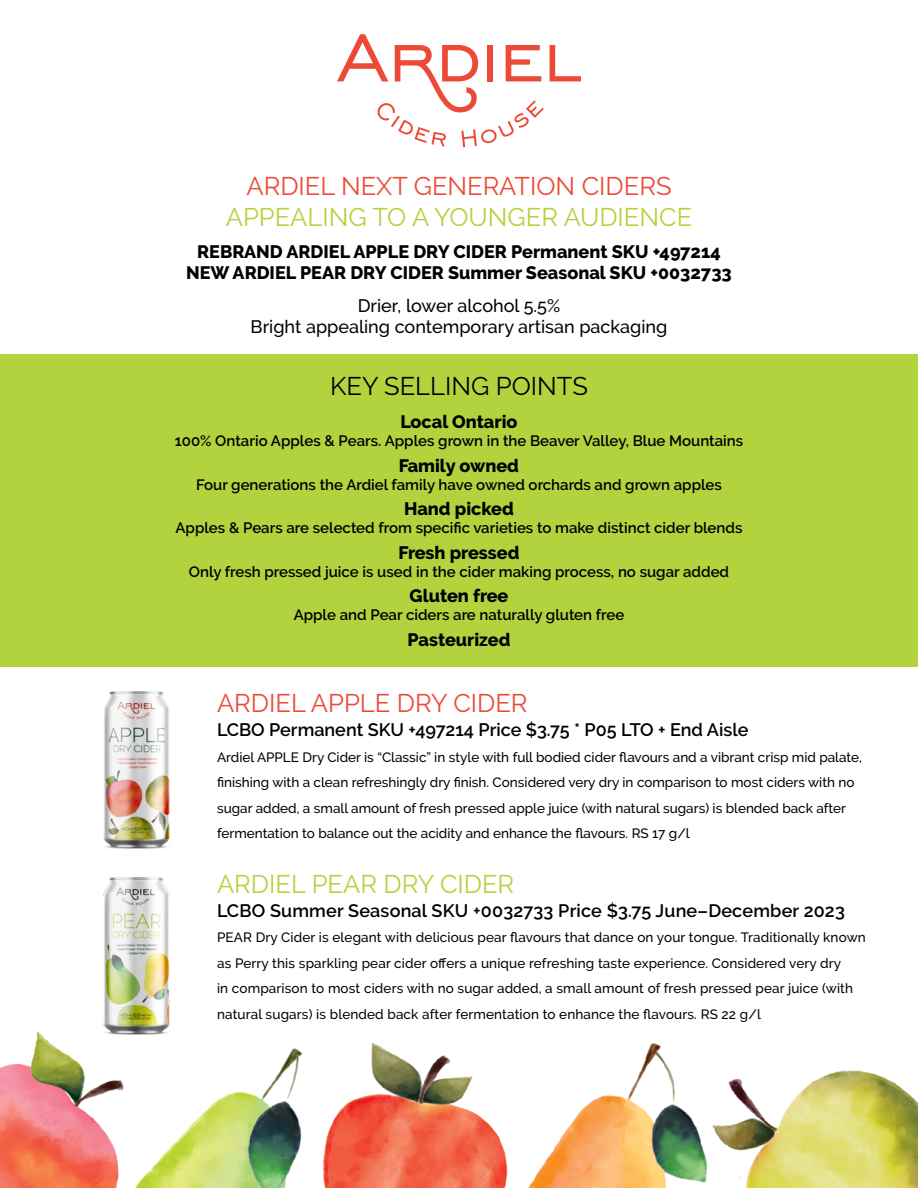
<style>
.page{position:relative;width:918px;height:1188px;background:#fff}
.page>*{position:absolute;margin:0;border:0;box-sizing:border-box;transform-origin:0 0}
.t1{font:25.5px "Raleway";color:#ed4937}
.t2{font:25.5px "Raleway";color:#b2d33e}
.t3{font:25.5px "Raleway";color:#000}
.t4{font:800 18px/21.6px "Raleway";color:#000;text-align:center}
.t5{font:600 18px "Raleway";letter-spacing:.005em;color:#000}
.t6{font:500 18px/21.6px "Raleway";color:#000;text-align:center}
.t7{font:600 15px "Raleway";color:#000}
.t8{font:500 13.5px/25.5px "Raleway";color:#000}
</style>
<div class="page">
<img style="left:0;top:45px;width:918px;height:1143px">
<div style="left:0;top:355px;width:918px;height:312px;background:#b2d33e"></div>
<svg style="left:550px;top:45px;width:31px;height:36px"></svg>
<svg style="left:337px;top:34px;width:207px;height:113px"></svg>
<img style="left:79px;top:687px;width:115px;height:181px">
<img style="left:79px;top:873px;width:115px;height:181px">
<h1 class="t1" style="left:246px;top:171px;width:427px">ARDIEL NEXT GENERATION CIDERS</h1>
<h1 class="t2" style="left:226px;top:202px;width:468px">APPEALING TO A YOUNGER AUDIENCE</h1>
<h2 class="t4" style="left:186px;top:241px;width:547px">REBRAND ARDIEL APPLE DRY CIDER Permanent SKU +497214<br>NEW ARDIEL PEAR DRY CIDER Summer Seasonal SKU +0032733</h2>
<h2 class="t6" style="left:251px;top:294px;width:418px">Drier, lower alcohol 5.5%<br>Bright appealing contemporary artisan packaging</h2>
<h1 class="t3" style="left:330px;top:371px;width:259px">KEY SELLING POINTS</h1>
<h2 class="t4" style="left:400px;top:411px;width:119px">Local Ontario</h2>
<p class="t7" style="left:175px;top:432px;width:570px">100% Ontario Apples &amp; Pears. Apples grown in the Beaver Valley, Blue Mountains</p>
<h2 class="t4" style="left:399px;top:455px;width:122px">Family owned</h2>
<p class="t7" style="left:196px;top:476px;width:527px">Four generations the Ardiel family have owned orchards and grown apples</p>
<h2 class="t4" style="left:404px;top:498px;width:111px">Hand picked</h2>
<p class="t7" style="left:175px;top:519px;width:569px">Apples &amp; Pears are selected from specific varieties to make distinct cider blends</p>
<h2 class="t4" style="left:398px;top:542px;width:123px">Fresh pressed</h2>
<p class="t7" style="left:189px;top:563px;width:542px">Only fresh pressed juice is used in the cider making process, no sugar added</p>
<h2 class="t4" style="left:410px;top:585px;width:100px">Gluten free</h2>
<p class="t7" style="left:294px;top:606px;width:332px">Apple and Pear ciders are naturally gluten free</p>
<h2 class="t4" style="left:407px;top:629px;width:105px">Pasteurized</h2>
<h1 class="t1" style="left:217px;top:688px;width:312px">ARDIEL APPLE DRY CIDER</h1>
<h2 class="t5" style="left:217px;top:719px;width:533px">LCBO Permanent SKU +497214 Price $3.75 * P05 LTO + End Aisle</h2>
<p class="t8" style="left:217px;top:744px;width:647px">Ardiel APPLE Dry Cider is “Classic” in style with full bodied cider flavours and a vibrant crisp mid palate, finishing with a clean refreshingly dry finish. Considered very dry in comparison to most ciders with no sugar added, a small amount of fresh pressed apple juice (with natural sugars) is blended back after fermentation to balance out the acidity and enhance the flavours. RS 17 g/l</p>
<h1 class="t2" style="left:217px;top:869px;width:299px">ARDIEL PEAR DRY CIDER</h1>
<h2 class="t5" style="left:217px;top:900px;width:629px">LCBO Summer Seasonal SKU +0032733 Price $3.75 June–December 2023</h2>
<p class="t8" style="left:217px;top:925px;width:650px">PEAR Dry Cider is elegant with delicious pear flavours that dance on your tongue. Traditionally known as Perry this sparkling pear cider offers a unique refreshing taste experience. Considered very dry<br>in comparison to most ciders with no sugar added, a small amount of fresh pressed pear juice (with natural sugars) is blended back after fermentation to enhance the flavours. RS 22 g/l</p>
</div>
